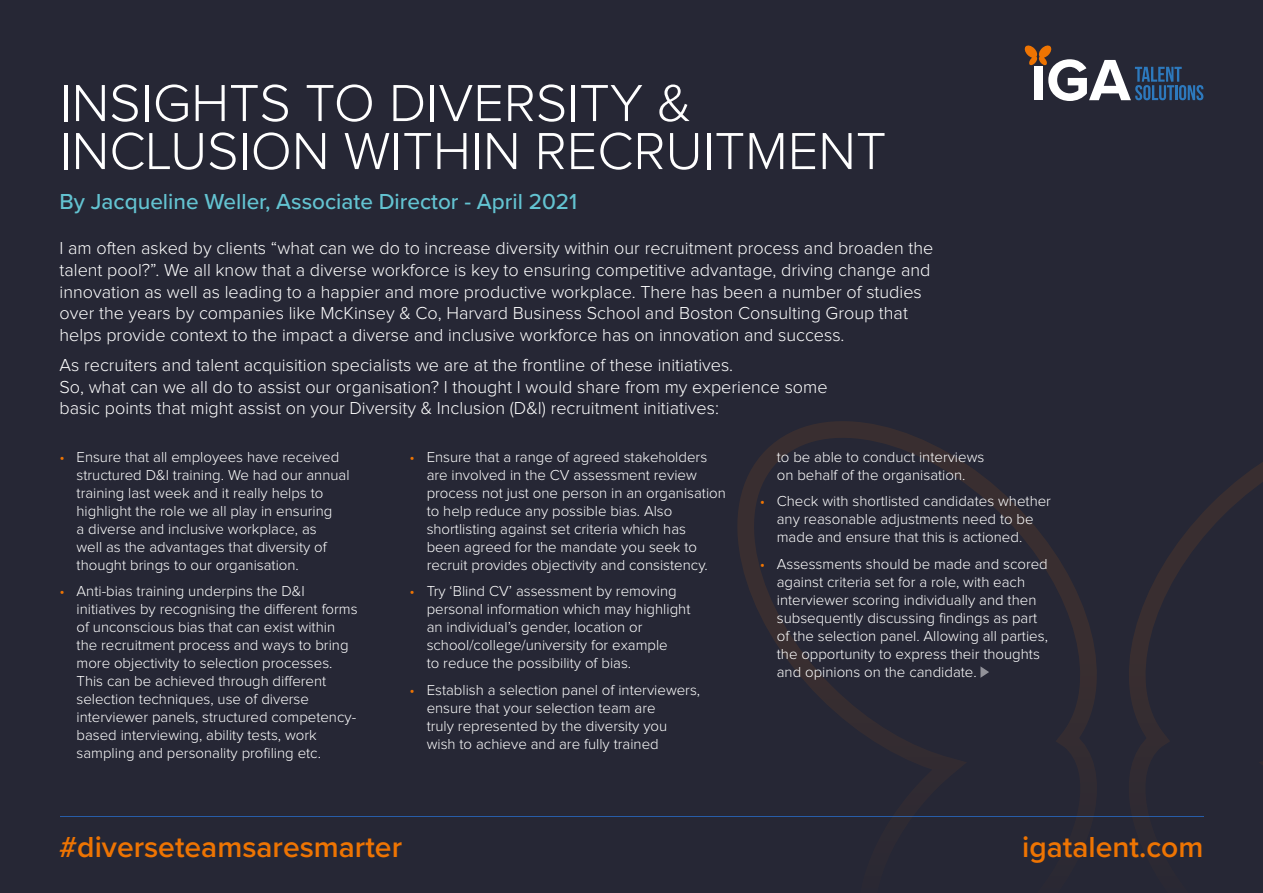
<style>
.page{position:relative;width:1263px;height:893px;background:#262735}
.page>*{position:absolute;margin:0;border:0;box-sizing:border-box;transform-origin:0 0}
.t1{font:300 54px/48px "Proxima Nova";color:#fff}
.t2{font:600 30px "Proxima Nova";color:#ee7402}
.t3{font:500 22.5px "Proxima Nova";color:#63c3d1}
.Intro_Tagged{font:300 18px/21.6px "Proxima Nova";color:#fff}
.Intro_Tagged-2{font:300 15px/18px "Proxima Nova";color:#fff}
.s1{color:#ee7402}
</style>
<div class="page">
<hr style="left:60px;top:816px;width:1143px;height:1px;background:#275da8">
<svg style="left:737px;top:421px;width:526px;height:396px"></svg>
<svg style="left:1025px;top:45px;width:178px;height:56px"></svg>
<svg style="left:980px;top:666px;width:9px;height:12px"></svg>
<h2 class="t1" style="left:60px;top:81px;width:828px">INSIGHTS TO DIVERSITY &amp;<br>INCLUSION WITHIN RECRUITMENT</h2>
<h2 class="t3" style="left:60px;top:185px;width:519px">By Jacqueline Weller, Associate Director - April 2021</h2>
<p class="Intro_Tagged" style="left:60px;top:238px;width:875px">I am often asked by clients “what can we do to increase diversity within our recruitment process and broaden the talent pool?”. We all know that a diverse workforce is key to ensuring competitive advantage, driving change and innovation as well as leading to a happier and more productive workplace. There has been a number of studies over the years by companies like McKinsey &amp; Co, Harvard Business School and Boston Consulting Group that helps provide context to the impact a diverse and inclusive workforce has on innovation and success.</p>
<p class="Intro_Tagged" style="left:60px;top:355px;width:770px">As recruiters and talent acquisition specialists we are at the frontline of these initiatives.<br>So, what can we all do to assist our organisation? I thought I would share from my experience some basic points that might assist on your Diversity &amp; Inclusion (D&amp;I) recruitment initiatives:</p>
<p class="Intro_Tagged-2" style="left:77px;top:448px;width:275px;text-indent:-17px"><span class="s1">•</span> Ensure that all employees have received structured D&amp;I training. We had our annual training last week and it really helps to highlight the role we all play in ensuring<br>a diverse and inclusive workplace, as<br>well as the advantages that diversity of thought brings to our organisation.</p>
<p class="Intro_Tagged-2" style="left:77px;top:583px;width:283px;text-indent:-17px"><span class="s1">•</span> Anti-bias training underpins the D&amp;I initiatives by recognising the different forms of unconscious bias that can exist within the recruitment process and ways to bring more objectivity to selection processes.<br>This can be achieved through different selection techniques, use of diverse interviewer panels, structured competency&shy;based interviewing, ability tests, work sampling and personality profiling etc.</p>
<p class="Intro_Tagged-2" style="left:427px;top:448px;width:301px;text-indent:-17px"><span class="s1">•</span> Ensure that a range of agreed stakeholders are involved in the CV assessment review process not just one person in an organisation to help reduce any possible bias. Also shortlisting against set criteria which has<br>been agreed for the mandate you seek to recruit provides objectivity and consistency.</p>
<p class="Intro_Tagged-2" style="left:427px;top:583px;width:265px;text-indent:-17px"><span class="s1">•</span> Try ‘Blind CV’ assessment by removing personal information which may highlight an individual’s gender, location or school/college/university for example<br>to reduce the possibility of bias.</p>
<p class="Intro_Tagged-2" style="left:427px;top:681px;width:275px;text-indent:-17px"><span class="s1">•</span> Establish a selection panel of interviewers, ensure that your selection team are<br>truly represented by the diversity you<br>wish to achieve and are fully trained</p>
<p class="Intro_Tagged-2" style="left:777px;top:448px;width:209px">to be able to conduct interviews on behalf of the organisation.</p>
<p class="Intro_Tagged-2" style="left:777px;top:493px;width:276px;text-indent:-17px"><span class="s1">•</span> Check with shortlisted candidates whether any reasonable adjustments need to be made and ensure that this is actioned.</p>
<p class="Intro_Tagged-2" style="left:777px;top:555px;width:273px;text-indent:-17px"><span class="s1">•</span> Assessments should be made and scored against criteria set for a role, with each interviewer scoring individually and then subsequently discussing findings as part of the selection panel. Allowing all parties, the opportunity to express their thoughts and opinions on the candidate.</p>
<h4 class="t2" style="left:59px;top:825px;width:344px">#diverseteamsaresmarter</h4>
<h4 class="t2" style="left:1022px;top:825px;width:183px">igatalent.com</h4>
</div>
